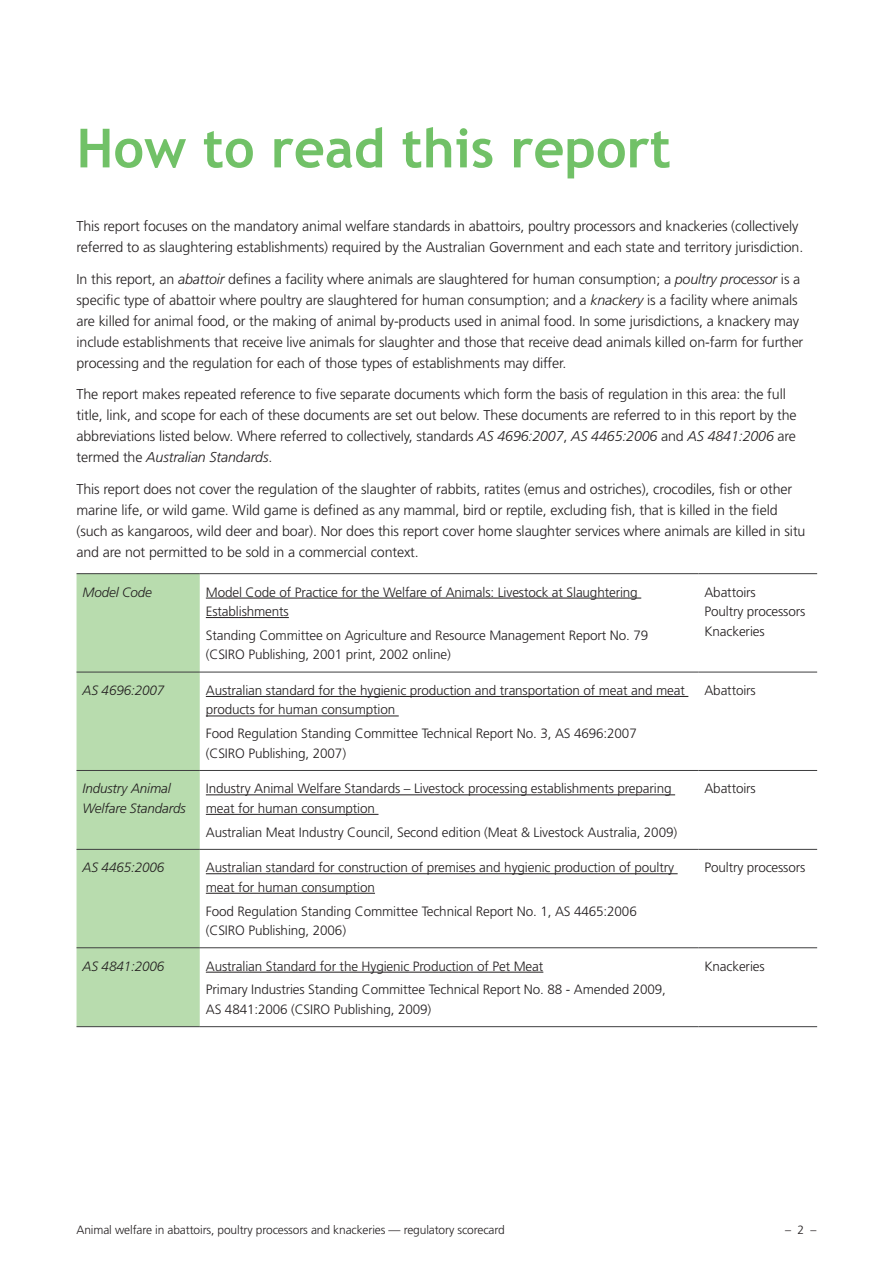
<style>
.page{position:relative;width:893px;height:1263px;background:#fff}
.page>*{position:absolute;margin:0;border:0;box-sizing:border-box;transform-origin:0 0}
.Heading_1{font:700 54px "Trebuchet MS";color:#71c167}
.Body_Text{font:300 14.25px/21px "Frutiger";letter-spacing:-.01em;color:#231f20}
.Table_Text{font:300 13.5px/19.5px "Frutiger";letter-spacing:-.01em;color:#231f20}
.Table_Text-2{font:italic 300 13.5px/19.5px "Frutiger";letter-spacing:-.01em;color:#231f20}
.t1{font:300 12px "Frutiger";letter-spacing:-.01em;color:#231f20}
.s1{font-style:italic}
</style>
<div class="page">
<div style="left:77px;top:574px;width:123px;height:452px;background:#b8dcae"></div>
<svg style="left:200px;top:574px;width:617px;height:399px"></svg>
<hr style="left:77px;top:672px;width:123px;height:1px;background:#3e3e3f">
<hr style="left:200px;top:672px;width:498px;height:1px;background:#3e3e3f">
<hr style="left:698px;top:672px;width:119px;height:1px;background:#3e3e3f">
<hr style="left:77px;top:770px;width:123px;height:1px;background:#3e3e3f">
<hr style="left:200px;top:770px;width:498px;height:1px;background:#3e3e3f">
<hr style="left:698px;top:770px;width:119px;height:1px;background:#3e3e3f">
<hr style="left:77px;top:849px;width:123px;height:1px;background:#3e3e3f">
<hr style="left:200px;top:849px;width:498px;height:1px;background:#3e3e3f">
<hr style="left:698px;top:849px;width:119px;height:1px;background:#3e3e3f">
<hr style="left:77px;top:947px;width:123px;height:1px;background:#3e3e3f">
<hr style="left:200px;top:947px;width:498px;height:1px;background:#3e3e3f">
<hr style="left:698px;top:947px;width:119px;height:1px;background:#3e3e3f">
<hr style="left:77px;top:573px;width:123px;height:1px;background:#3e3e3f">
<hr style="left:200px;top:573px;width:498px;height:1px;background:#3e3e3f">
<hr style="left:698px;top:573px;width:119px;height:1px;background:#3e3e3f">
<hr style="left:77px;top:1026px;width:123px;height:1px;background:#3e3e3f">
<hr style="left:200px;top:1026px;width:498px;height:1px;background:#3e3e3f">
<hr style="left:698px;top:1026px;width:119px;height:1px;background:#3e3e3f">
<hr style="left:206px;top:598px;width:435px;height:1px;background:#231f20">
<hr style="left:206px;top:617px;width:83px;height:1px;background:#231f20">
<hr style="left:206px;top:696px;width:482px;height:1px;background:#231f20">
<hr style="left:206px;top:716px;width:193px;height:1px;background:#231f20">
<hr style="left:206px;top:795px;width:469px;height:1px;background:#231f20">
<hr style="left:206px;top:814px;width:172px;height:1px;background:#231f20">
<hr style="left:206px;top:873px;width:472px;height:1px;background:#231f20">
<hr style="left:206px;top:893px;width:169px;height:1px;background:#231f20">
<hr style="left:206px;top:972px;width:337px;height:1px;background:#231f20">
<p class="Heading_1" style="left:77px;top:114px;width:596px">How to read this report</p>
<p class="Body_Text" style="left:77px;top:216px;width:728px">This report focuses on the mandatory animal welfare standards in abattoirs, poultry processors and knackeries (collectively referred to as slaughtering establishments) required by the Australian Government and each state and territory jurisdiction.</p>
<p class="Body_Text" style="left:77px;top:268px;width:728px">In this report, an <span class="s1">abattoir</span> defines a facility where animals are slaughtered for human consumption; a <span class="s1">poultry processor</span> is a specific type of abattoir where poultry are slaughtered for human consumption; and a <span class="s1">knackery</span> is a facility where animals are killed for animal food, or the making of animal by-products used in animal food. In some jurisdictions, a knackery may include establishments that receive live animals for slaughter and those that receive dead animals killed on-farm for further processing and the regulation for each of those types of establishments may differ.</p>
<p class="Body_Text" style="left:77px;top:384px;width:722px">The report makes repeated reference to five separate documents which form the basis of regulation in this area: the full title, link, and scope for each of these documents are set out below. These documents are referred to in this report by the abbreviations listed below. Where referred to collectively, standards <span class="s1">AS 4696:2007</span>, <span class="s1">AS 4465:2006</span> and <span class="s1">AS 4841:2006</span> are termed the <span class="s1">Australian Standards</span>.</p>
<p class="Body_Text" style="left:77px;top:479px;width:730px">This report does not cover the regulation of the slaughter of rabbits, ratites (emus and ostriches), crocodiles, fish or other marine life, or wild game. Wild game is defined as any mammal, bird or reptile, excluding fish, that is killed in the field (such as kangaroos, wild deer and boar). Nor does this report cover home slaughter services where animals are killed in situ and are not permitted to be sold in a commercial context.</p>
<p class="Table_Text-2" style="left:83px;top:582px;width:71px">Model Code</p>
<p class="Table_Text" style="left:206px;top:582px;width:433px">Model Code of Practice for the Welfare of Animals: Livestock at Slaughtering<br>Establishments</p>
<p class="Table_Text" style="left:206px;top:626px;width:444px">Standing Committee on Agriculture and Resource Management Report No. 79 (CSIRO Publishing, 2001 print, 2002 online)</p>
<p class="Table_Text" style="left:704px;top:582px;width:102px">Abattoirs<br>Poultry processors<br>Knackeries</p>
<p class="Table_Text-2" style="left:83px;top:681px;width:83px">AS 4696:2007</p>
<p class="Table_Text" style="left:206px;top:681px;width:481px">Australian standard for the hygienic production and transportation of meat and meat products for human consumption</p>
<p class="Table_Text" style="left:206px;top:724px;width:432px">Food Regulation Standing Committee Technical Report No. 3, AS 4696:2007 (CSIRO Publishing, 2007)</p>
<p class="Table_Text-2" style="left:83px;top:779px;width:105px">Industry Animal<br>Welfare Standards</p>
<p class="Table_Text" style="left:206px;top:779px;width:467px">Industry Animal Welfare Standards – Livestock processing establishments preparing meat for human consumption</p>
<p class="Table_Text" style="left:206px;top:822px;width:473px">Australian Meat Industry Council, Second edition (Meat &amp; Livestock Australia, 2009)</p>
<p class="Table_Text-2" style="left:83px;top:858px;width:83px">AS 4465:2006</p>
<p class="Table_Text" style="left:206px;top:858px;width:470px">Australian standard for construction of premises and hygienic production of poultry meat for human consumption</p>
<p class="Table_Text" style="left:206px;top:901px;width:432px">Food Regulation Standing Committee Technical Report No. 1, AS 4465:2006 (CSIRO Publishing, 2006)</p>
<p class="Table_Text-2" style="left:83px;top:956px;width:83px">AS 4841:2006</p>
<p class="Table_Text" style="left:206px;top:956px;width:339px">Australian Standard for the Hygienic Production of Pet Meat</p>
<p class="Table_Text" style="left:206px;top:980px;width:462px">Primary Industries Standing Committee Technical Report No. 88 - Amended 2009,<br>AS 4841:2006 (CSIRO Publishing, 2009)</p>
<p class="Table_Text" style="left:704px;top:681px;width:53px">Abattoirs</p>
<p class="Table_Text" style="left:704px;top:779px;width:53px">Abattoirs</p>
<p class="Table_Text" style="left:704px;top:858px;width:102px">Poultry processors</p>
<p class="Table_Text" style="left:704px;top:956px;width:62px">Knackeries</p>
<p class="t1" style="left:77px;top:1222px;width:430px">Animal welfare in abattoirs, poultry processors and knackeries — regulatory scorecard</p>
<p class="t1" style="left:785px;top:1222px;width:33px">– 2 –</p>
</div>
